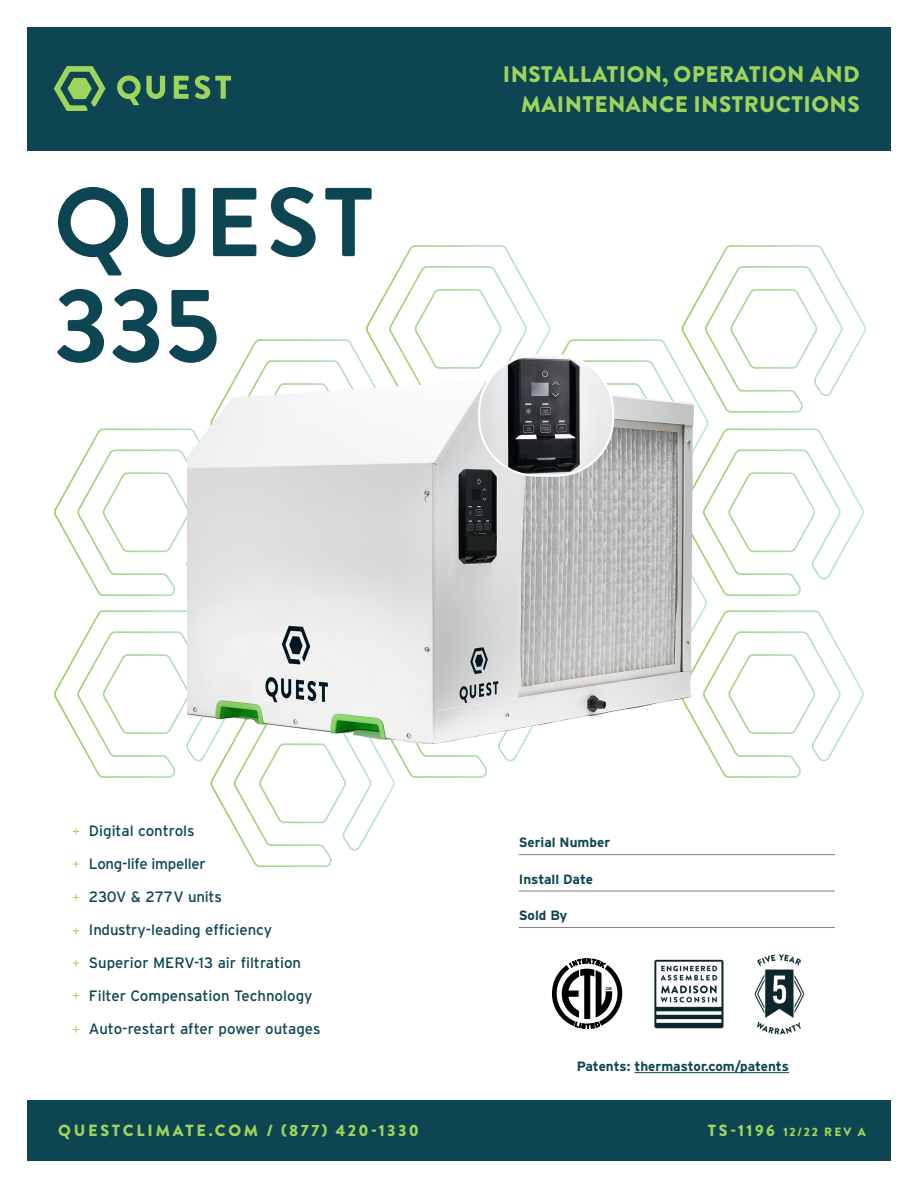
<style>
.page{position:relative;width:918px;height:1188px;background:#fff}
.page>*{position:absolute;margin:0;border:0;box-sizing:border-box;transform-origin:0 0}
.t1{font:700 105.6px "Brandon Grotesque";color:#0d4552}
.t2{font:700 97.5px "Brandon Grotesque";letter-spacing:.03em;color:#0d4552}
.t3{font:900 22.5px/30px "Brandon Grotesque";letter-spacing:.02em;color:#9ed45c;text-align:right}
.t4{font:900 16.2px "Brandon Grotesque";letter-spacing:.17em;color:#9ed45c}
.t5{font:15px "Interstate";color:#0d4552}
.t6{font:15px "Interstate";letter-spacing:-.02em;color:#0d4552}
.TofC_tabbed_text{font:700 13.5px "Interstate";color:#0d4552}
.Paragraph_Style_1{font:700 13.5px "Interstate";color:#0d4552}
.t7{font:900 12px "Brandon Grotesque";letter-spacing:.16em;color:#9ed45c}
.s1{font-size:16.2px}
</style>
<div class="page">
<div style="left:27px;top:27px;width:864px;height:123px;background:#0d4552"></div>
<svg style="left:54px;top:66px;width:51px;height:45px"></svg>
<svg style="left:117px;top:75px;width:48px;height:30px"></svg>
<svg style="left:174px;top:76px;width:15px;height:23px"></svg>
<svg style="left:195px;top:75px;width:36px;height:24px"></svg>
<div style="left:27px;top:1101px;width:864px;height:60px;background:#0d4552"></div>
<img style="left:654px;top:959px;width:70px;height:70px">
<img style="left:754px;top:954px;width:51px;height:81px">
<svg style="left:552px;top:958px;width:70px;height:71px"></svg>
<hr style="left:634px;top:1072px;width:155px;height:1px;background:#0d4552">
<hr style="left:519px;top:891px;width:316px;height:1px;background:#808285">
<hr style="left:519px;top:927px;width:316px;height:1px;background:#808285">
<svg style="left:73px;top:928px;width:6px;height:6px"></svg>
<svg style="left:54px;top:245px;width:812px;height:623px"></svg>
<svg style="left:73px;top:960px;width:6px;height:6px"></svg>
<svg style="left:73px;top:894px;width:6px;height:7px"></svg>
<svg style="left:73px;top:993px;width:6px;height:6px"></svg>
<svg style="left:73px;top:1026px;width:6px;height:7px"></svg>
<p class="t2" style="left:54px;top:154px;width:320px">QUEST</p>
<p class="t1" style="left:54px;top:252px;width:168px">335</p>
<p class="t3" style="left:503px;top:59px;width:358px">INSTALLATION, OPERATION AND<br>MAINTENANCE INSTRUCTIONS</p>
<p class="t5" style="left:89px;top:822px;width:107px">Digital controls</p>
<p class="t6" style="left:89px;top:855px;width:118px">Long-life impeller</p>
<p class="t6" style="left:89px;top:888px;width:134px">230V &amp; 277V units</p>
<p class="t5" style="left:89px;top:921px;width:185px">Industry-leading efficiency</p>
<p class="t5" style="left:89px;top:954px;width:214px">Superior MERV-13 air filtration</p>
<p class="t5" style="left:89px;top:987px;width:225px">Filter Compensation Technology</p>
<p class="t5" style="left:89px;top:1020px;width:233px">Auto-restart after power outages</p>
<p class="t4" style="left:58px;top:1119px;width:362px">QUESTCLIMATE.COM / (877) 420-1330</p>
<p class="Paragraph_Style_1" style="left:519px;top:835px;width:93px">Serial Number</p>
<p class="Paragraph_Style_1" style="left:519px;top:872px;width:76px">Install Date</p>
<p class="Paragraph_Style_1" style="left:519px;top:908px;width:50px">Sold By</p>
<p class="TofC_tabbed_text" style="left:577px;top:1059px;width:214px">Patents: thermastor.com/patents</p>
<p class="t7" style="left:708px;top:1123px;width:159px"><span class="s1">TS-1196</span> 12/22 REV A</p>
</div>
